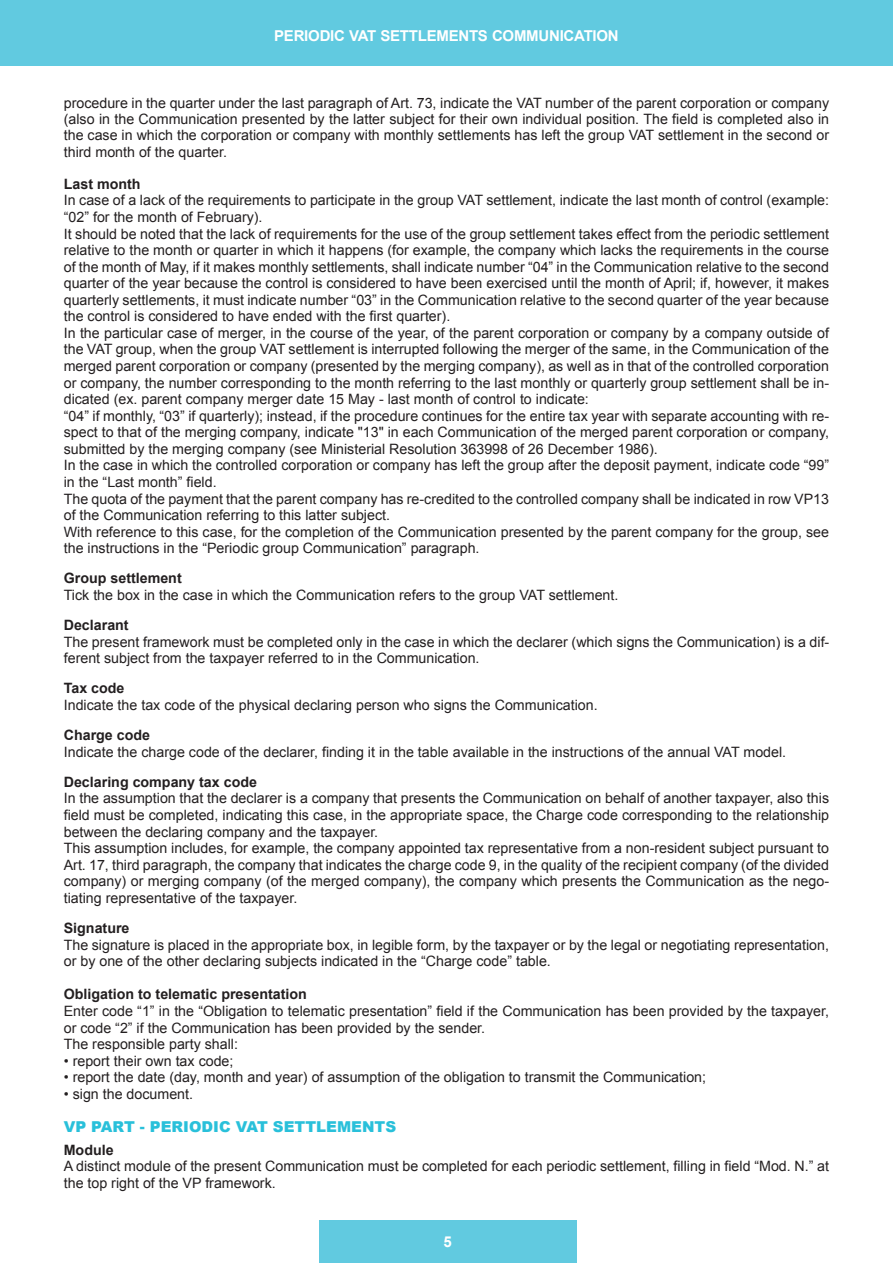
<style>
.page{position:relative;width:893px;height:1263px;background:#fff}
.page>*{position:absolute;margin:0;border:0;box-sizing:border-box;transform-origin:0 0}
.t1{font:700 15px "Arial";letter-spacing:-.015em;color:#fff}
.t2{font:900 15px "Arial";color:#29c0da}
.t3{font:14.25px/16.5px "Arial";color:#231f20}
.t4{font:700 14.25px "Arial";color:#231f20}
</style>
<div class="page">
<div style="left:319px;top:1220px;width:257px;height:43px;background:#61cae0"></div>
<div style="left:0;top:0;width:893px;height:66px;background:#61cae0"></div>
<p class="t1" style="left:274px;top:27px;width:346px">PERIODIC VAT SETTLEMENTS COMMUNICATION</p>
<p class="t3" style="left:64px;top:95px;width:767px;line-height:16px;text-align:justify">procedure in the quarter under the last paragraph of Art. 73, indicate the VAT number of the parent corporation or company (also in the Communication presented by the latter subject for their own individual position. The field is completed also in the case in which the corporation or company with monthly settlements has left the group VAT settlement in the second or third month of the quarter.</p>
<p class="t4" style="left:64px;top:176px;width:78px">Last month</p>
<p class="t3" style="left:64px;top:192px;width:767px">In case of a lack of the requirements to participate in the group VAT settlement, indicate the last month of control (example: “02” for the month of February).<br>It should be noted that the lack of requirements for the use of the group settlement takes effect from the periodic settlement relative to the month or quarter in which it happens (for example, the company which lacks the requirements in the course of the month of May, if it makes monthly settlements, shall indicate number “04” in the Communication relative to the second quarter of the year because the control is considered to have been exercised until the month of April; if, however, it makes quarterly settlements, it must indicate number “03” in the Communication relative to the second quarter of the year because the control is considered to have ended with the first quarter).<br>In the particular case of merger, in the course of the year, of the parent corporation or company by a company outside of the VAT group, when the group VAT settlement is interrupted following the merger of the same, in the Communication of the merged parent corporation or company (presented by the merging company), as well as in that of the controlled corporation or company, the number corresponding to the month referring to the last monthly or quarterly group settlement shall be in&shy;dicated (ex. parent company merger date 15 May - last month of control to indicate:<br>“04” if monthly, “03” if quarterly); instead, if the procedure continues for the entire tax year with separate accounting with re&shy;spect to that of the merging company, indicate "13" in each Communication of the merged parent corporation or company, submitted by the merging company (see Ministerial Resolution 363998 of 26 December 1986).<br>In the case in which the controlled corporation or company has left the group after the deposit payment, indicate code “99” in the “Last month” field.<br>The quota of the payment that the parent company has re-credited to the controlled company shall be indicated in row VP13 of the Communication referring to this latter subject.<br>With reference to this case, for the completion of the Communication presented by the parent company for the group, see the instructions in the “Periodic group Communication” paragraph.</p>
<p class="t4" style="left:64px;top:571px;width:119px">Group settlement</p>
<p class="t3" style="left:64px;top:587px;width:556px">Tick the box in the case in which the Communication refers to the group VAT settlement.</p>
<p class="t4" style="left:64px;top:617px;width:66px">Declarant</p>
<p class="t3" style="left:64px;top:634px;width:767px">The present framework must be completed only in the case in which the declarer (which signs the Communication) is a dif&shy;ferent subject from the taxpayer referred to in the Communication.</p>
<p class="t4" style="left:64px;top:681px;width:62px">Tax code</p>
<p class="t3" style="left:64px;top:697px;width:535px">Indicate the tax code of the physical declaring person who signs the Communication.</p>
<p class="t4" style="left:64px;top:727px;width:88px">Charge code</p>
<p class="t3" style="left:64px;top:743px;width:724px">Indicate the charge code of the declarer, finding it in the table available in the instructions of the annual VAT model.</p>
<p class="t4" style="left:64px;top:774px;width:195px">Declaring company tax code</p>
<p class="t3" style="left:64px;top:790px;width:767px">In the assumption that the declarer is a company that presents the Communication on behalf of another taxpayer, also this field must be completed, indicating this case, in the appropriate space, the Charge code corresponding to the relationship between the declaring company and the taxpayer.<br>This assumption includes, for example, the company appointed tax representative from a non-resident subject pursuant to Art. 17, third paragraph, the company that indicates the charge code 9, in the quality of the recipient company (of the divided company) or merging company (of the merged company), the company which presents the Communication as the nego&shy;tiating representative of the taxpayer.</p>
<p class="t4" style="left:64px;top:920px;width:67px">Signature</p>
<p class="t3" style="left:64px;top:936px;width:767px">The signature is placed in the appropriate box, in legible form, by the taxpayer or by the legal or negotiating representation, or by one of the other declaring subjects indicated in the “Charge code” table.</p>
<p class="t4" style="left:64px;top:986px;width:245px">Obligation to telematic presentation</p>
<p class="t3" style="left:64px;top:1003px;width:767px">Enter code “1” in the “Obligation to telematic presentation” field if the Communication has been provided by the taxpayer, or code “2” if the Communication has been provided by the sender.<br>The responsible party shall:</p>
<p class="t3" style="left:64px;top:1052px;width:171px">• report their own tax code;</p>
<p class="t3" style="left:64px;top:1069px;width:644px">• report the date (day, month and year) of assumption of the obligation to transmit the Communication;</p>
<p class="t3" style="left:64px;top:1085px;width:131px">• sign the document.</p>
<p class="t2" style="left:64px;top:1115px;width:334px">VP PART - PERIODIC VAT SETTLEMENTS</p>
<p class="t4" style="left:64px;top:1142px;width:51px">Module</p>
<p class="t3" style="left:64px;top:1158px;width:767px">A distinct module of the present Communication must be completed for each periodic settlement, filling in field “Mod. N.” at the top right of the VP framework.</p>
<p class="t1" style="left:443px;top:1233px;width:10px">5</p>
</div>
